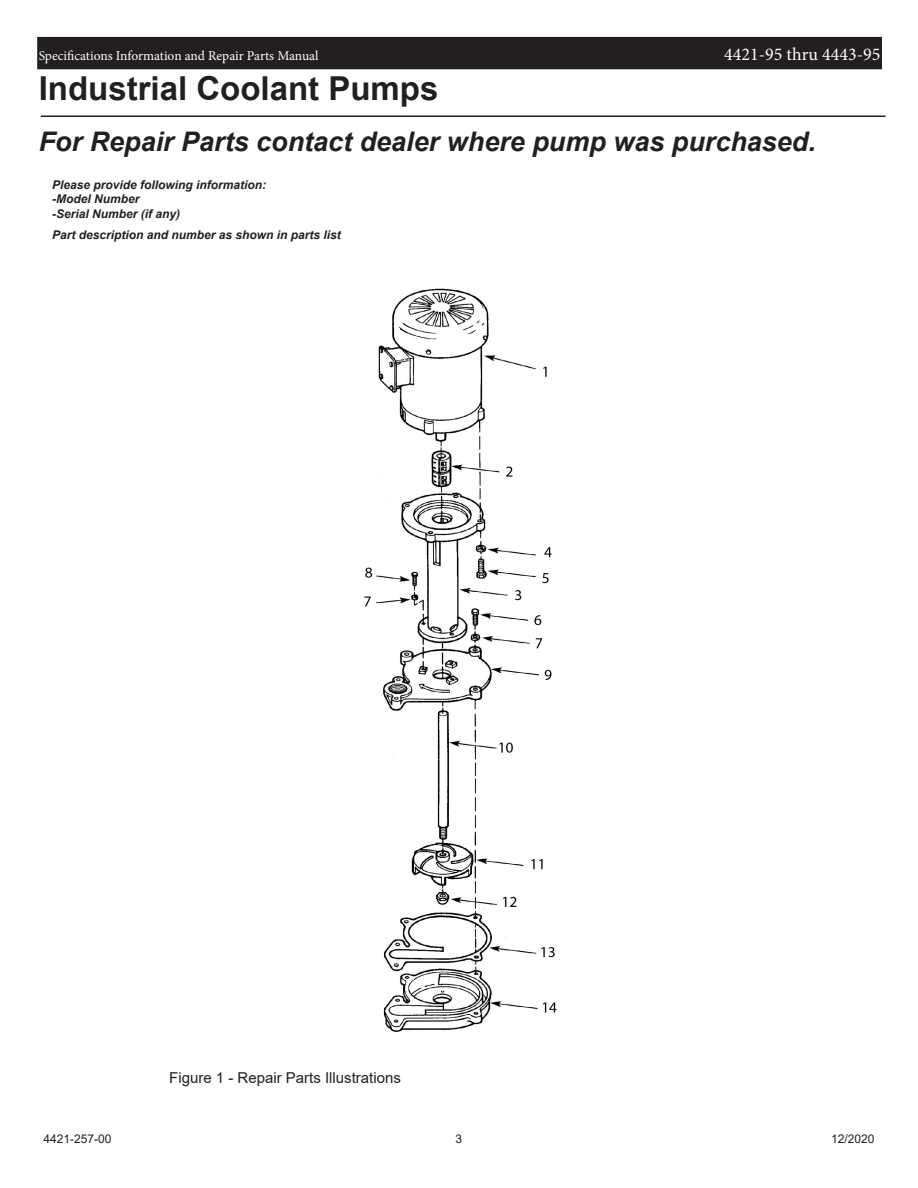
<style>
.page{position:relative;width:918px;height:1188px;background:#fff}
.page>*{position:absolute;margin:0;border:0;box-sizing:border-box;transform-origin:0 0}
.t1{font:700 33px "Arial";color:#231f20}
.t2{font:italic 700 27px "Arial";color:#231f20}
.t3{font:18px "Minion Pro";color:#fff}
.t4{font:15px "Arial";color:#231f20}
.t5{font:13.5px "Minion Pro";color:#fff}
.t6{font:italic 700 12px "Arial";color:#231f20}
.t7{font:12px "Arial";color:#231f20}
</style>
<div class="page">
<div style="left:38px;top:38px;width:843px;height:31px;background:#231f20"></div>
<div style="left:37px;top:37px;width:845px;height:32px;border:2px solid #231f20"></div>
<img style="left:364px;top:288px;width:192px;height:744px">
<hr style="left:41px;top:116px;width:845px;height:1px;background:#231f20">
<p class="t5" style="left:39px;top:46px;width:281px">Specifications Information and Repair Parts Manual</p>
<h3 class="t3" style="left:724px;top:42px;width:158px">4421-95 thru 4443-95</h3>
<p class="t1" style="left:39px;top:65px;width:401px">Industrial Coolant Pumps</p>
<p class="t2" style="left:39px;top:124px;width:779px">For Repair Parts contact dealer where pump was purchased.</p>
<p class="t6" style="left:52px;top:177px;width:216px">Please provide following information:</p>
<p class="t6" style="left:52px;top:191px;width:89px">-Model Number</p>
<p class="t6" style="left:52px;top:205px;width:130px">-Serial Number (if any)</p>
<p class="t6" style="left:52px;top:227px;width:290px">Part description and number as shown in parts list</p>
<p class="t4" style="left:169px;top:1067px;width:233px">Figure 1 - Repair Parts Illustrations</p>
<p class="t7" style="left:44px;top:1131px;width:70px">4421-257-00</p>
<p class="t7" style="left:456px;top:1131px;width:8px">3</p>
<p class="t7" style="left:831px;top:1131px;width:45px">12/2020</p>
</div>
